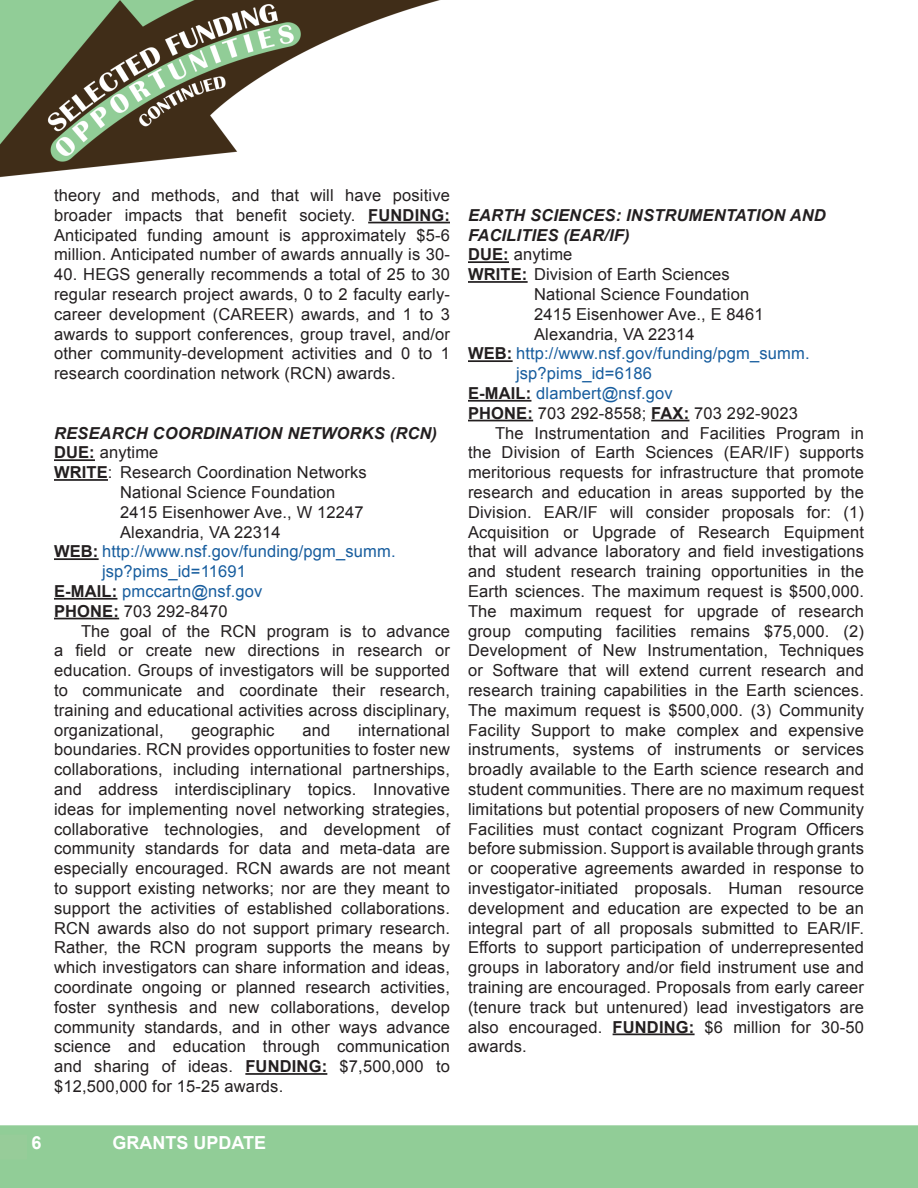
<style>
.page{position:relative;width:918px;height:1188px;background:#fff}
.page>*{position:absolute;margin:0;border:0;box-sizing:border-box;transform-origin:0 0}
.t1{font:700 18px "Arial";color:#fff}
.t2{font:16.5px/19.8px "Arial";letter-spacing:.01em;color:#231f20;text-align:justify}
.t3{font:16.5px "Arial";letter-spacing:.01em;color:#175d9e}
.t4{font:italic 700 16.5px "Arial";letter-spacing:.01em;color:#231f20}
.s1{font-weight:700}
.s2{font-weight:700;color:#231f20}
</style>
<div class="page">
<img style="left:0;top:0;width:918px;height:1188px">
<div style="left:1px;top:1135px;width:25px;height:24px;background:#97cc99"></div>
<div style="left:0;top:1135px;width:27px;height:24px;border:2px solid #97cc99"></div>
<hr style="left:368px;top:222px;width:82px;height:1px;background:#231f20">
<hr style="left:54px;top:459px;width:41px;height:2px;background:#231f20">
<hr style="left:54px;top:479px;width:54px;height:2px;background:#231f20">
<hr style="left:54px;top:558px;width:45px;height:2px;background:#231f20">
<hr style="left:54px;top:598px;width:63px;height:2px;background:#231f20">
<hr style="left:54px;top:618px;width:65px;height:1px;background:#231f20">
<hr style="left:245px;top:1073px;width:82px;height:2px;background:#231f20">
<hr style="left:468px;top:261px;width:41px;height:2px;background:#231f20">
<hr style="left:468px;top:281px;width:60px;height:2px;background:#231f20">
<hr style="left:468px;top:360px;width:45px;height:2px;background:#231f20">
<hr style="left:468px;top:400px;width:63px;height:2px;background:#231f20">
<hr style="left:468px;top:420px;width:65px;height:1px;background:#231f20">
<hr style="left:651px;top:420px;width:38px;height:1px;background:#231f20">
<hr style="left:613px;top:1033px;width:82px;height:2px;background:#231f20">
<p class="t2" style="left:54px;top:185px;width:397px">theory and methods, and that will have positive broader impacts that benefit society. <span class="s1">FUNDING:<br></span>Anticipated funding amount is approximately $5-6 million. Anticipated number of awards annually is 30-</p>
<p class="t2" style="left:54px;top:265px;width:397px">40. HEGS generally recommends a total of 25 to 30 regular research project awards, 0 to 2 faculty early&shy;career development (CAREER) awards, and 1 to 3 awards to support conferences, group travel, and/or other community-development activities and 0 to 1 research coordination network (RCN) awards.</p>
<p class="t4" style="left:54px;top:424px;width:385px">RESEARCH COORDINATION NETWORKS (RCN)</p>
<p class="t2" style="left:54px;top:443px;width:106px"><span class="s1">DUE:</span> anytime</p>
<p class="t2" style="left:54px;top:463px;width:314px"><span class="s1">WRITE</span>: Research Coordination Networks</p>
<p class="t2" style="left:120px;top:482px;width:217px">National Science Foundation</p>
<p class="t2" style="left:120px;top:502px;width:245px">2415 Eisenhower Ave., W 12247</p>
<p class="t2" style="left:120px;top:522px;width:162px">Alexandria, VA 22314</p>
<p class="t3" style="left:54px;top:542px;width:343px"><span class="s2">WEB:</span> http://www.nsf.gov/funding/pgm_summ.</p>
<p class="t3" style="left:102px;top:562px;width:146px">jsp?pims_id=11691</p>
<p class="t3" style="left:54px;top:582px;width:210px"><span class="s2">E-MAIL:</span> pmccartn@nsf.gov</p>
<p class="t2" style="left:54px;top:601px;width:175px"><span class="s1">PHONE:</span> 703 292-8470</p>
<p class="t2" style="left:81px;top:621px;width:370px">The goal of the RCN program is to advance</p>
<p class="t2" style="left:54px;top:641px;width:397px">a field or create new directions in research or</p>
<p class="t2" style="left:54px;top:661px;width:397px">education. Groups of investigators will be supported</p>
<p class="t2" style="left:54px;top:680px;width:397px">to communicate and coordinate their research,</p>
<p class="t2" style="left:54px;top:700px;width:397px">training and educational activities across disciplinary,</p>
<p class="t2" style="left:54px;top:720px;width:111px">organizational,</p>
<p class="t2" style="left:191px;top:720px;width:85px">geographic</p>
<p class="t2" style="left:302px;top:720px;width:29px">and</p>
<p class="t2" style="left:54px;top:720px;width:397px;text-indent:304px">international boundaries. RCN provides opportunities to foster new collaborations, including international partnerships, and address interdisciplinary topics. Innovative ideas for implementing novel networking strategies, collaborative technologies, and development of community standards for data and meta-data are especially encouraged. RCN awards are not meant to support existing networks; nor are they meant to support the activities of established collaborations.<br>RCN awards also do not support primary research.<br>Rather, the RCN program supports the means by which investigators can share information and ideas, coordinate ongoing or planned research activities, foster synthesis and new collaborations, develop community standards, and in other ways advance science and education through communication and sharing of ideas. <span class="s1">FUNDING:</span> $7,500,000 to $12,500,000 for 15-25 awards.</p>
<p class="t1" style="left:113px;top:1133px;width:155px">GRANTS UPDATE</p>
<p class="t4" style="left:468px;top:206px;width:359px">EARTH SCIENCES: INSTRUMENTATION AND</p>
<p class="t4" style="left:468px;top:226px;width:163px">FACILITIES (EAR/IF)</p>
<p class="t2" style="left:468px;top:245px;width:106px"><span class="s1">DUE:</span> anytime</p>
<p class="t2" style="left:468px;top:265px;width:263px"><span class="s1">WRITE:</span> Division of Earth Sciences</p>
<p class="t2" style="left:534px;top:284px;width:217px">National Science Foundation</p>
<p class="t2" style="left:534px;top:304px;width:231px">2415 Eisenhower Ave., E 8461</p>
<p class="t2" style="left:534px;top:324px;width:162px">Alexandria, VA 22314</p>
<p class="t3" style="left:468px;top:344px;width:343px"><span class="s2">WEB:</span> http://www.nsf.gov/funding/pgm_summ.</p>
<p class="t3" style="left:516px;top:364px;width:137px">jsp?pims_id=6186</p>
<p class="t3" style="left:468px;top:384px;width:206px"><span class="s2">E-MAIL:</span> dlambert@nsf.gov</p>
<p class="t2" style="left:468px;top:403px;width:331px"><span class="s1">PHONE:</span> 703 292-8558; <span class="s1">FAX:</span> 703 292-9023</p>
<p class="t2" style="left:495px;top:423px;width:370px">The Instrumentation and Facilities Program in</p>
<p class="t2" style="left:468px;top:443px;width:397px">the Division of Earth Sciences (EAR/IF) supports</p>
<p class="t2" style="left:468px;top:463px;width:397px">meritorious requests for infrastructure that promote</p>
<p class="t2" style="left:468px;top:482px;width:397px">research and education in areas supported by the</p>
<p class="t2" style="left:468px;top:502px;width:397px">Division. EAR/IF will consider proposals for: (1)</p>
<p class="t2" style="left:468px;top:522px;width:397px">Acquisition or Upgrade of Research Equipment</p>
<p class="t2" style="left:468px;top:542px;width:397px">that will advance laboratory and field investigations</p>
<p class="t2" style="left:468px;top:562px;width:397px">and student research training opportunities in the</p>
<p class="t2" style="left:468px;top:581px;width:397px">Earth sciences. The maximum request is $500,000.</p>
<p class="t2" style="left:468px;top:601px;width:397px">The maximum request for upgrade of research</p>
<p class="t2" style="left:468px;top:621px;width:397px">group computing facilities remains $75,000. (2)</p>
<p class="t2" style="left:468px;top:641px;width:397px">Development of New Instrumentation, Techniques</p>
<p class="t2" style="left:468px;top:661px;width:397px">or Software that will extend current research and</p>
<p class="t2" style="left:468px;top:680px;width:397px">research training capabilities in the Earth sciences.</p>
<p class="t2" style="left:468px;top:700px;width:397px">The maximum request is $500,000. (3) Community</p>
<p class="t2" style="left:468px;top:720px;width:397px">Facility Support to make complex and expensive</p>
<p class="t2" style="left:468px;top:740px;width:397px">instruments, systems of instruments or services</p>
<p class="t2" style="left:468px;top:760px;width:397px">broadly available to the Earth science research and</p>
<p class="t2" style="left:468px;top:779px;width:397px">student communities. There are no maximum request</p>
<p class="t2" style="left:468px;top:799px;width:397px">limitations but potential proposers of new Community</p>
<p class="t2" style="left:468px;top:819px;width:397px">Facilities must contact cognizant Program Officers</p>
<p class="t2" style="left:468px;top:839px;width:397px">before submission. Support is available through grants</p>
<p class="t2" style="left:468px;top:859px;width:397px">or cooperative agreements awarded in response to</p>
<p class="t2" style="left:468px;top:878px;width:397px">investigator-initiated proposals. Human resource</p>
<p class="t2" style="left:468px;top:898px;width:397px">development and education are expected to be an</p>
<p class="t2" style="left:468px;top:918px;width:397px">integral part of all proposals submitted to EAR/IF.</p>
<p class="t2" style="left:468px;top:938px;width:397px">Efforts to support participation of underrepresented</p>
<p class="t2" style="left:468px;top:958px;width:397px">groups in laboratory and/or field instrument use and</p>
<p class="t2" style="left:468px;top:977px;width:397px">training are encouraged. Proposals from early career</p>
<p class="t2" style="left:468px;top:997px;width:397px">(tenure track but untenured) lead investigators are</p>
<p class="t2" style="left:468px;top:1017px;width:397px">also encouraged. <span class="s1">FUNDING:</span> $6 million for 30-50</p>
<p class="t2" style="left:468px;top:1037px;width:60px">awards.</p>
</div>
